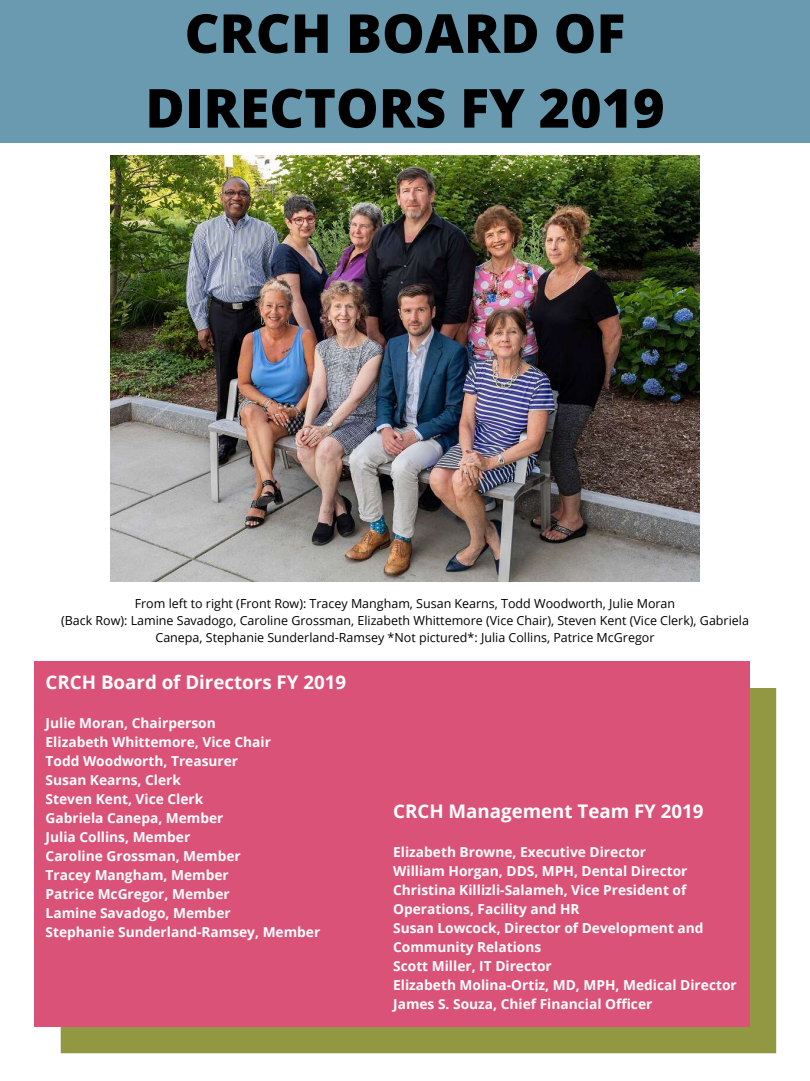
<style>
.page{position:relative;width:810px;height:1081px;background:#fff}
.page>*{position:absolute;margin:0;border:0;box-sizing:border-box;transform-origin:0 0}
.t1{font:800 53.75px/74.6px "Open Sans";color:#000;text-align:center}
.t2{font:700 18.75px "Open Sans";color:#fff}
.t3{font:700 13.75px/19px "Open Sans";color:#fff}
.t4{font:12.5px/16.8px "Open Sans";color:#000;text-align:center}
</style>
<div class="page">
<div style="left:61px;top:687px;width:715px;height:365px;background:#929842"></div>
<div style="left:34px;top:660px;width:715px;height:365px;background:#db5278"></div>
<img style="left:111px;top:156px;width:588px;height:425px">
<div style="left:0;top:0;width:810px;height:142px;background:#699aaf"></div>
<h1 class="t1" style="left:145px;top:-5px;width:521px">CRCH BOARD OF<br>DIRECTORS FY 2019</h1>
<p class="t4" style="left:61px;top:594px;width:689px">From left to right (Front Row): Tracey Mangham, Susan Kearns, Todd Woodworth, Julie Moran<br>(Back Row): Lamine Savadogo, Caroline Grossman, Elizabeth Whittemore (Vice Chair), Steven Kent (Vice Clerk), Gabriela<br>Canepa, Stephanie Sunderland-Ramsey *Not pictured*: Julia Collins, Patrice McGregor</p>
<h2 class="t2" style="left:46px;top:668px;width:302px">CRCH Board of Directors FY 2019</h2>
<p class="t3" style="left:46px;top:712px;width:276px">Julie Moran, Chairperson<br>Elizabeth Whittemore, Vice Chair<br>Todd Woodworth, Treasurer<br>Susan Kearns, Clerk<br>Steven Kent, Vice Clerk<br>Gabriela Canepa, Member<br>Julia Collins, Member<br>Caroline Grossman, Member<br>Tracey Mangham, Member<br>Patrice McGregor, Member<br>Lamine Savadogo, Member<br>Stephanie Sunderland-Ramsey, Member</p>
<h2 class="t2" style="left:393px;top:797px;width:312px">CRCH Management Team FY 2019</h2>
<p class="t3" style="left:393px;top:842px;width:345px">Elizabeth Browne, Executive Director<br>William Horgan, DDS, MPH, Dental Director Christina Killizli-Salameh, Vice President of Operations, Facility and HR<br>Susan Lowcock, Director of Development and Community Relations<br>Scott Miller, IT Director<br>Elizabeth Molina-Ortiz, MD, MPH, Medical Director James S. Souza, Chief Financial Officer</p>
</div>
